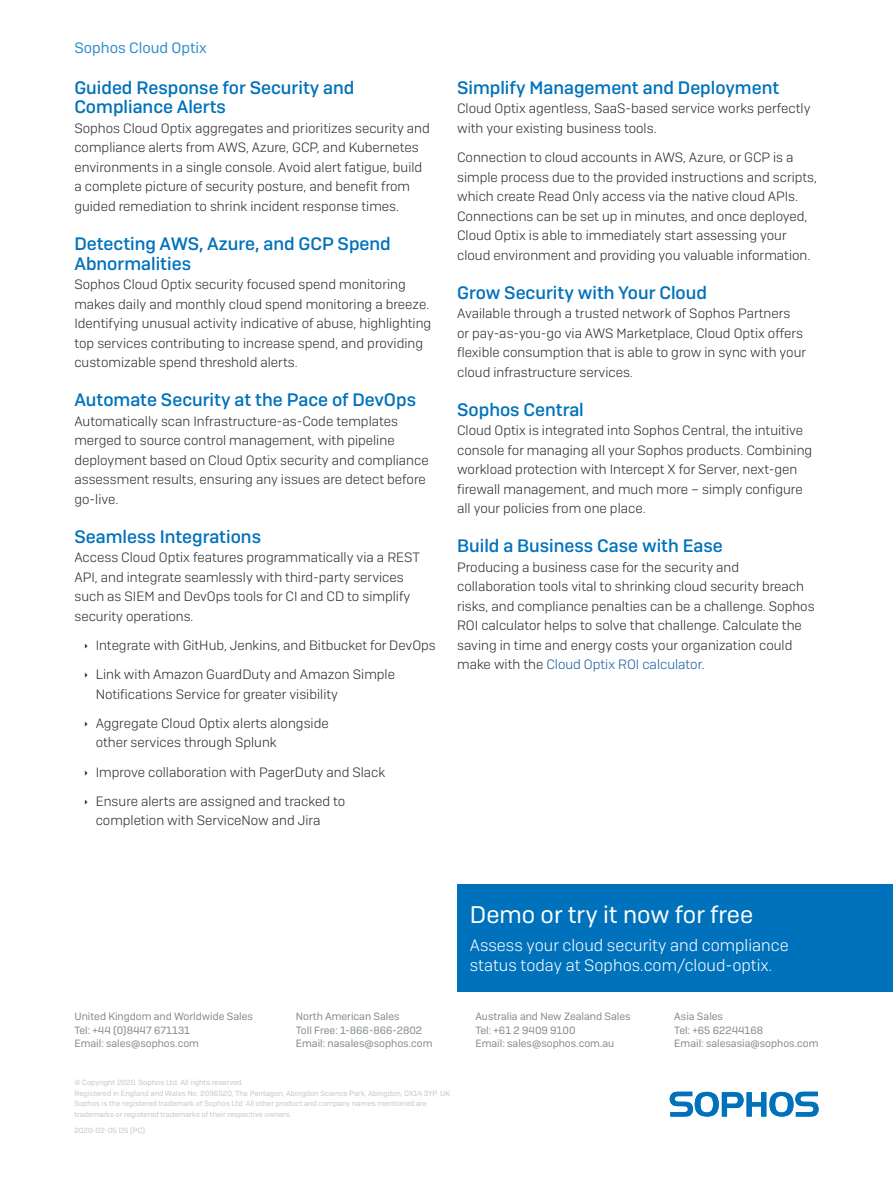
<style>
.page{position:relative;width:893px;height:1191px;background:#fff}
.page>*{position:absolute;margin:0;border:0;box-sizing:border-box;transform-origin:0 0}
.CTA_Heading{font:24px "Sophos Sans";color:#fff}
.Subheading_1{font:500 18px/19.5px "Sophos Sans";color:#0072bc}
.CTA_Copy{font:300 16.5px/19.5px "Sophos Sans";color:#fff}
.t1{font:15px "Sophos Sans";color:#308ecd}
.Body_Copy{font:300 13.5px/19.5px "Sophos Sans";color:#282c31}
.Sales_Address{font:10.5px "Sophos Sans";color:#81898e}
.Copyright{font:7.5px/10.5px "Sophos Sans";color:#c2c6c9}
.Job_No__and_Version{font:7.5px "Sophos Sans";color:#c2c6c9}
.s1{color:#175d9e}
</style>
<div class="page">
<div style="left:457px;top:884px;width:436px;height:107px;background:#0072bc"></div>
<svg style="left:670px;top:1091px;width:149px;height:25px"></svg>
<p class="t1" style="left:74px;top:39px;width:134px">Sophos Cloud Optix</p>
<p class="Subheading_1" style="left:74px;top:78px;width:282px">Guided Response for Security and<br>Compliance Alerts</p>
<p class="Body_Copy" style="left:74px;top:118px;width:357px">Sophos Cloud Optix aggregates and prioritizes security and compliance alerts from AWS, Azure, GCP, and Kubernetes environments in a single console. Avoid alert fatigue, build a complete picture of security posture, and benefit from guided remediation to shrink incident response times.</p>
<p class="Subheading_1" style="left:74px;top:234px;width:318px">Detecting AWS, Azure, and GCP Spend<br>Abnormalities</p>
<p class="Body_Copy" style="left:74px;top:274px;width:358px">Sophos Cloud Optix security focused spend monitoring makes daily and monthly cloud spend monitoring a breeze.<br>Identifying unusual activity indicative of abuse, highlighting top services contributing to increase spend, and providing customizable spend threshold alerts.</p>
<p class="Subheading_1" style="left:74px;top:390px;width:343px">Automate Security at the Pace of DevOps</p>
<p class="Body_Copy" style="left:74px;top:411px;width:356px">Automatically scan Infrastructure-as-Code templates merged to source control management, with pipeline deployment based on Cloud Optix security and compliance assessment results, ensuring any issues are detect before go-live.</p>
<p class="Subheading_1" style="left:74px;top:526px;width:188px">Seamless Integrations</p>
<p class="Body_Copy" style="left:74px;top:547px;width:347px">Access Cloud Optix features programmatically via a REST API, and integrate seamlessly with third-party services such as SIEM and DevOps tools for CI and CD to simplify security operations.</p>
<p class="Body_Copy" style="left:96px;top:635px;width:342px">Integrate with GitHub, Jenkins, and Bitbucket for DevOps</p>
<p class="Body_Copy" style="left:96px;top:664px;width:301px">Link with Amazon GuardDuty and Amazon Simple<br>Notifications Service for greater visibility</p>
<p class="Body_Copy" style="left:96px;top:713px;width:235px">Aggregate Cloud Optix alerts alongside other services through Splunk</p>
<p class="Body_Copy" style="left:96px;top:762px;width:291px">Improve collaboration with PagerDuty and Slack</p>
<p class="Body_Copy" style="left:96px;top:791px;width:251px">Ensure alerts are assigned and tracked to completion with ServiceNow and Jira</p>
<p class="Subheading_1" style="left:457px;top:78px;width:324px">Simplify Management and Deployment</p>
<p class="Body_Copy" style="left:457px;top:99px;width:355px">Cloud Optix agentless, SaaS-based service works perfectly with your existing business tools.</p>
<p class="Body_Copy" style="left:457px;top:147px;width:361px">Connection to cloud accounts in AWS, Azure, or GCP is a simple process due to the provided instructions and scripts, which create Read Only access via the native cloud APIs.<br>Connections can be set up in minutes, and once deployed, Cloud Optix is able to immediately start assessing your cloud environment and providing you valuable information.</p>
<p class="Subheading_1" style="left:457px;top:282px;width:251px">Grow Security with Your Cloud</p>
<p class="Body_Copy" style="left:457px;top:303px;width:351px">Available through a trusted network of Sophos Partners<br>or pay-as-you-go via AWS Marketplace, Cloud Optix offers flexible consumption that is able to grow in sync with your cloud infrastructure services.</p>
<p class="Subheading_1" style="left:457px;top:399px;width:128px">Sophos Central</p>
<p class="Body_Copy" style="left:457px;top:420px;width:357px">Cloud Optix is integrated into Sophos Central, the intuitive console for managing all your Sophos products. Combining workload protection with Intercept X for Server, next-gen firewall management, and much more – simply configure all your policies from one place.</p>
<p class="Subheading_1" style="left:457px;top:536px;width:267px">Build a Business Case with Ease</p>
<p class="Body_Copy" style="left:457px;top:557px;width:359px">Producing a business case for the security and collaboration tools vital to shrinking cloud security breach risks, and compliance penalties can be a challenge. Sophos ROI calculator helps to solve that challenge. Calculate the saving in time and energy costs your organization could make with the <span class="s1">Cloud Optix ROI calculator</span>.</p>
<p class="Sales_Address" style="left:74px;top:1010px;width:180px">United Kingdom and Worldwide Sales</p>
<p class="Sales_Address" style="left:74px;top:1023px;width:117px">Tel: +44 (0)8447 671131</p>
<p class="Sales_Address" style="left:74px;top:1037px;width:126px">Email: sales@sophos.com</p>
<p class="Sales_Address" style="left:296px;top:1010px;width:105px">North American Sales</p>
<p class="Sales_Address" style="left:296px;top:1023px;width:128px">Toll Free: 1-866-866-2802</p>
<p class="Sales_Address" style="left:296px;top:1037px;width:138px">Email: nasales@sophos.com</p>
<p class="CTA_Heading" style="left:470px;top:900px;width:285px">Demo or try it now for free</p>
<p class="CTA_Copy" style="left:470px;top:935px;width:320px">Assess your cloud security and compliance status today at Sophos.com/cloud-optix.</p>
<p class="Sales_Address" style="left:475px;top:1010px;width:157px">Australia and New Zealand Sales</p>
<p class="Sales_Address" style="left:475px;top:1023px;width:102px">Tel: +61 2 9409 9100</p>
<p class="Sales_Address" style="left:475px;top:1037px;width:140px">Email: sales@sophos.com.au</p>
<p class="Sales_Address" style="left:674px;top:1010px;width:50px">Asia Sales</p>
<p class="Sales_Address" style="left:674px;top:1023px;width:90px">Tel: +65 62244168</p>
<p class="Sales_Address" style="left:674px;top:1037px;width:146px">Email: salesasia@sophos.com</p>
<p class="Copyright" style="left:74px;top:1077px;width:170px">© Copyright 2020. Sophos Ltd. All rights reserved.</p>
<p class="Copyright" style="left:74px;top:1087px;width:377px">Registered in England and Wales No. 2096520, The Pentagon, Abingdon Science Park, Abingdon, OX14 3YP, UK</p>
<p class="Copyright" style="left:74px;top:1098px;width:354px">Sophos is the registered trademark of Sophos Ltd. All other product and company names mentioned are trademarks or registered trademarks of their respective owners.</p>
<p class="Job_No__and_Version" style="left:74px;top:1125px;width:72px">2020-02-05 DS (PC)</p>
</div>
